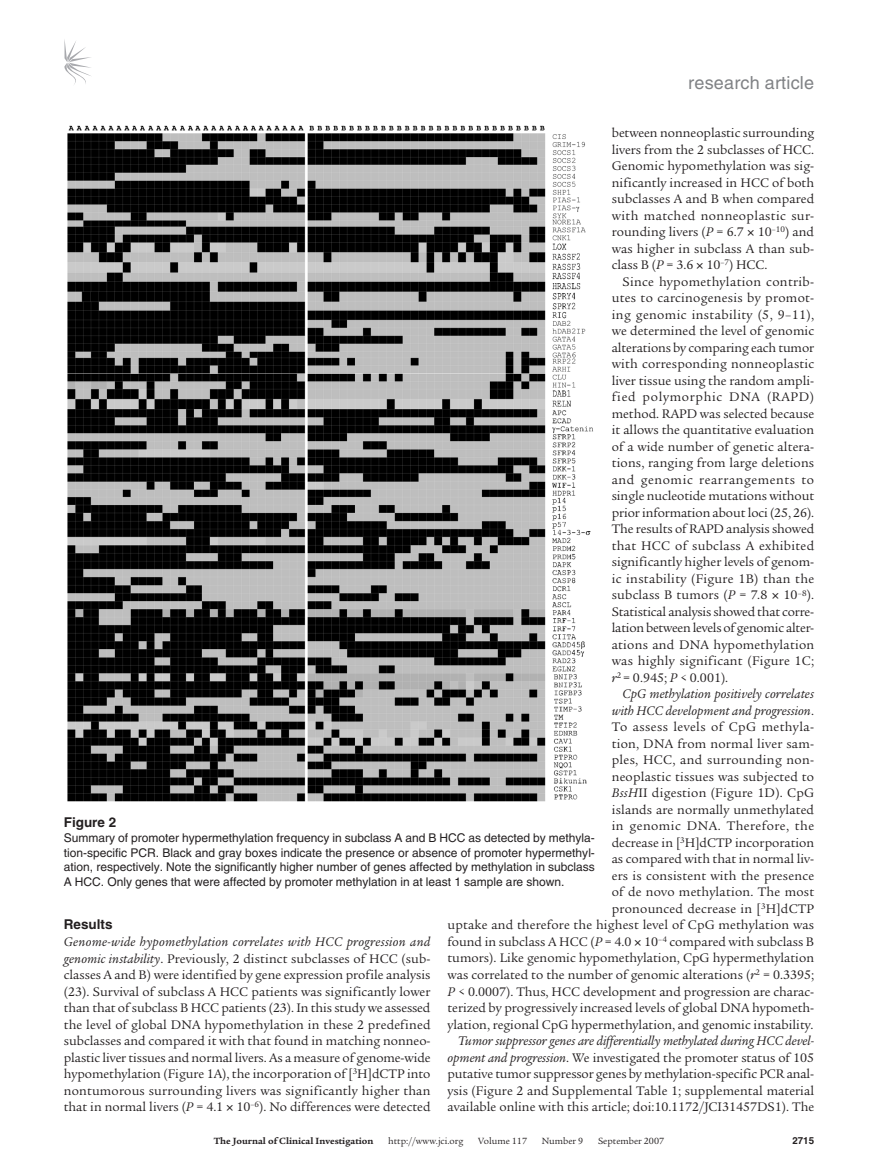
<style>
.page{position:relative;width:878px;height:1174px;background:#fff}
.page>*{position:absolute;margin:0;border:0;box-sizing:border-box;transform-origin:0 0}
.t1{font:18px "Helvetica LT Std";letter-spacing:.01em;color:#808285}
.t2{font:13.5px/16.5px "Legacy Serif Std";color:#231f20;text-align:justify}
.t3{font:700 13.5px "Helvetica LT Std";color:#231f20}
.t4{font:12px/14.7px "Helvetica LT Std";color:#231f20;text-align:justify}
.t5{font:9.75px "Legacy Serif Std";color:#231f20}
.t6{font:700 9.75px "Legacy Serif Std";color:#231f20}
.t7{font:700 9.75px "Helvetica LT Std";color:#231f20}
.s1{font-style:italic}
</style>
<div class="page">
<svg style="left:64px;top:39px;width:27px;height:45px"></svg>
<img style="left:67px;top:125px;width:526px;height:677px">
<h1 class="t1" style="left:688px;top:72px;width:127px">research article</h1>
<p class="t2" style="left:611px;top:125px;width:204px">between nonneoplastic surrounding livers from the 2 subclasses of HCC.<br>Genomic hypomethylation was sig&shy;nificantly increased in HCC of both subclasses A and B when compared with matched nonneoplastic sur&shy;rounding livers (<span class="s1">P</span> = 6.7 10<sup>–10</sup>) and was higher in subclass A than sub&shy;class B (<span class="s1">P</span> = 3.6 10<sup>–7</sup>) HCC.</p>
<p class="t2" style="left:611px;top:273px;width:204px;text-indent:11px">Since hypomethylation contrib&shy;utes to carcinogenesis by promot&shy;ing genomic instability (5, 9–11), we determined the level of genomic alterations by comparing each tumor with corresponding nonneoplastic liver tissue using the random ampli&shy;fied polymorphic DNA (RAPD) method. RAPD was selected because it allows the quantitative evaluation of a wide number of genetic altera&shy;tions, ranging from large deletions and genomic rearrangements to single nucleotide mutations without prior information about loci (25, 26).<br>The results of RAPD analysis showed that HCC of subclass A exhibited significantly higher levels of genom&shy;ic instability (Figure 1B) than the subclass B tumors (<span class="s1">P</span> = 7.8 10<sup>–8</sup>).<br>Statistical analysis showed that corre&shy;lationbetweenlevels of genomic alter&shy;ations and DNA hypomethylation was highly significant (Figure 1C; <span class="s1">r</span><sup>2</sup> = 0.945; <span class="s1">P</span> &lt; 0.001).</p>
<p class="t2" style="left:447px;top:686px;width:368px;text-align:right"><span class="s1">CpG methylation positively correlates<br>with HCC development and progression</span>.<br>To assess levels of CpG methyla-<br>tion, DNA from normal liver sam-<br>ples, HCC, and surrounding non-<br>neoplastic tissues was subjected to<br><span class="s1">BssH</span>II digestion (Figure 1D). CpG<br>islands are normally unmethylated<br>in genomic DNA. Therefore, the<br>decrease in [<sup>3</sup>H]dCTP incorporation<br>as compared with that in normal liv-<br>ers is consistent with the presence<br>of de novo methylation. The most<br>pronounced decrease in [<sup>3</sup>H]dCTP<br>uptake and therefore the highest level of CpG methylation was found in subclass A HCC (<span class="s1">P</span> = 4.0 10<sup>–4</sup> compared with subclass B tumors). Like genomic hypomethylation, CpG hypermethylation was correlated to the number of genomic alterations (<span class="s1">r</span><sup>2</sup> = 0.3395; <span class="s1">P</span> &lt; 0.0007). Thus, HCC development and progression are charac&shy;terized by progressively increased levels of global DNA hypometh&shy;ylation, regional CpG hypermethylation, and genomic instability.</p>
<p class="t2" style="left:447px;top:1032px;width:368px;text-indent:11px"><span class="s1">Tumor suppressor genes are differentially methylated during HCC devel&shy;opment and progression</span>. We investigated the promoter status of 105 putative tumor suppressor genes by methylation-specific PCR anal&shy;ysis (Figure 2 and Supplemental Table 1; supplemental material available online with this article; doi:10.1172/JCI31457DS1). The</p>
<p class="t3" style="left:64px;top:814px;width:54px">Figure 2</p>
<p class="t4" style="left:64px;top:830px;width:532px">Summary of promoter hypermethylation frequency in subclass A and B HCC as detected by methyla&shy;tion-specific PCR. Black and gray boxes indicate the presence or absence of promoter hypermethyl&shy;ation, respectively. Note the significantly higher number of genes affected by methylation in subclass A HCC. Only genes that were affected by promoter methylation in at least 1 sample are shown.</p>
<p class="t3" style="left:64px;top:916px;width:50px">Results</p>
<p class="t2" style="left:64px;top:933px;width:368px"><span class="s1">Genome-wide hypomethylation correlates with HCC progression and genomic instability</span>. Previously, 2 distinct subclasses of HCC (sub&shy;classes A and B) were identified by gene expression profile analysis (23). Survival of subclass A HCC patients was significantly lower than that of subclass B HCC patients (23). In this study we assessed the level of global DNA hypomethylation in these 2 predefined subclasses and compared it with that found in matching nonneo&shy;plastic liver tissues and normal livers. As a measure of genome-wide hypomethylation (Figure 1A), the incorporation of [<sup>3</sup>H]dCTP into nontumorous surrounding livers was significantly higher than that in normal livers (<span class="s1">P</span> = 4.1 10<sup>–6</sup>). No differences were detected</p>
<p class="t6" style="left:214px;top:1135px;width:161px">The Journal of Clinical Investigation</p>
<p class="t5" style="left:388px;top:1135px;width:77px">http://www.jci.org</p>
<p class="t5" style="left:478px;top:1135px;width:50px">Volume 117</p>
<p class="t5" style="left:541px;top:1135px;width:43px">Number 9</p>
<p class="t5" style="left:598px;top:1135px;width:68px">September 2007</p>
<p class="t7" style="left:792px;top:1134px;width:23px">2715</p>
</div>
